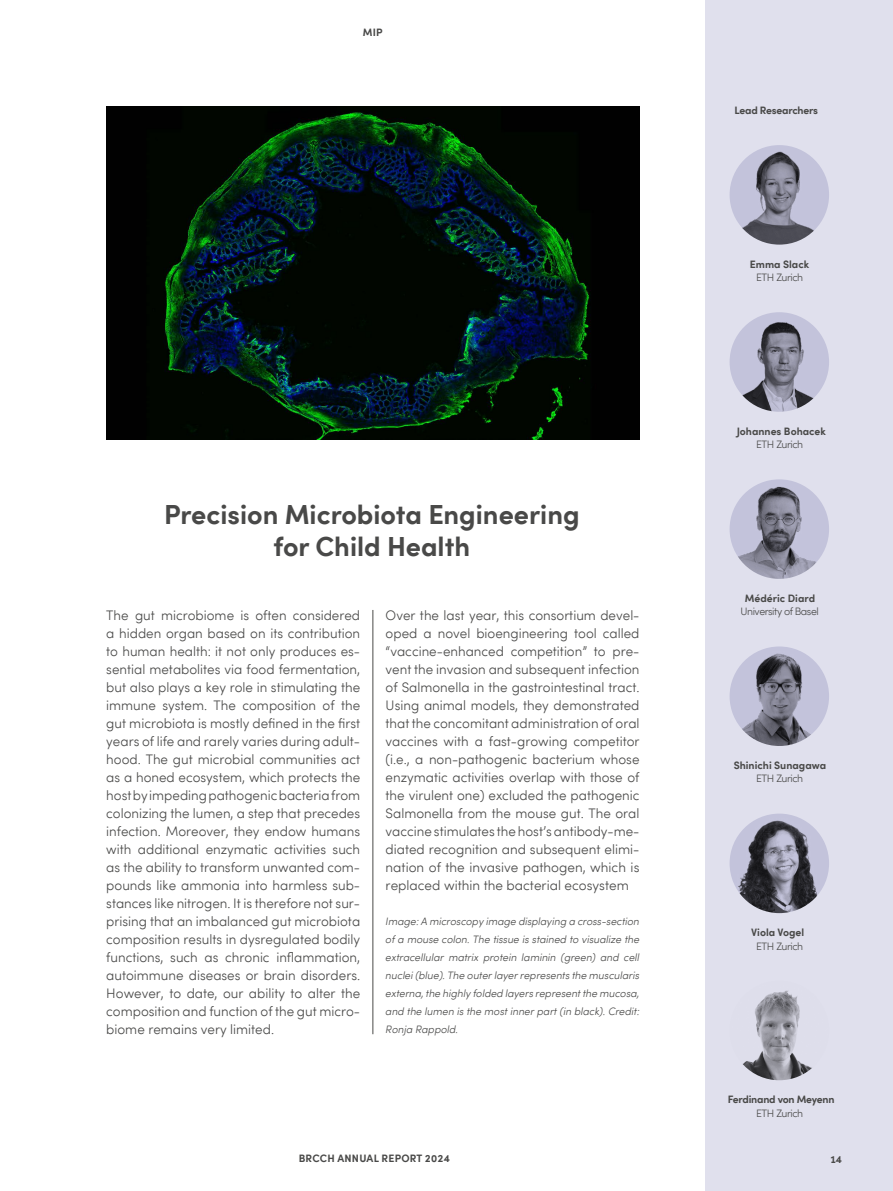
<style>
.page{position:relative;width:893px;height:1191px;background:#fff}
.page>*{position:absolute;margin:0;border:0;box-sizing:border-box;transform-origin:0 0}
.t1{font:700 27px/31.5px "Sofia Pro";color:#494948;text-align:center}
.t2{font:300 13.5px/18px "Sofia Pro";color:#494948;text-align:justify}
.t3{font:italic 300 10.5px/18px "Sofia Pro";color:#494948;text-align:justify}
.t4{font:700 10.5px "Sofia Pro";color:#494948}
.t5{font:300 10.5px "Sofia Pro";letter-spacing:-.04em;color:#494948}
.t6{font:700 10.5px "Sofia Pro";letter-spacing:-.02em;color:#494948}
.t7{font:700 10.5px "Sofia Pro";letter-spacing:.02em;color:#494948}
</style>
<div class="page">
<div style="left:706px;top:0;width:187px;height:1191px;background:#e0e0ed"></div>
<img style="left:730px;top:145px;width:99px;height:100px">
<img style="left:106px;top:107px;width:533px;height:332px">
<img style="left:742px;top:990px;width:70px;height:90px">
<img style="left:730px;top:813px;width:99px;height:100px">
<img style="left:730px;top:646px;width:99px;height:100px">
<img style="left:730px;top:479px;width:99px;height:100px">
<img style="left:730px;top:312px;width:99px;height:100px">
<hr style="left:373px;top:610px;width:1px;height:424px;background:#494948">
<p class="t4" style="left:363px;top:24px;width:21px">MIP</p>
<h1 class="t1" style="left:164px;top:497px;width:417px">Precision Microbiota Engineering for Child Health</h1>
<p class="t2" style="left:106px;top:605px;width:255px">The gut microbiome is often considered a hidden organ based on its contribution to human health: it not only produces es&shy;sential metabolites via food fermentation, but also plays a key role in stimulating the immune system. The composition of the gut microbiota is mostly defined in the first years of life and rarely varies during adult&shy;hood. The gut microbial communities act as a honed ecosystem, which protects the host by impeding pathogenic bacteria from colonizing the lumen, a step that precedes infection. Moreover, they endow humans with additional enzymatic activities such as the ability to transform unwanted com&shy;pounds like ammonia into harmless sub&shy;stances like nitrogen. It is therefore not sur&shy;prising that an imbalanced gut microbiota composition results in dysregulated bodily functions, such as chronic inflammation, autoimmune diseases or brain disorders.<br>However, to date, our ability to alter the composition and function of the gut micro&shy;biome remains very limited.</p>
<p class="t2" style="left:386px;top:605px;width:255px">Over the last year, this consortium devel&shy;oped a novel bioengineering tool called “vaccine-enhanced competition” to pre&shy;vent the invasion and subsequent infection of Salmonella in the gastrointestinal tract.<br>Using animal models, they demonstrated that the concomitant administration of oral vaccines with a fast-growing competitor (i.e., a non-pathogenic bacterium whose enzymatic activities overlap with those of the virulent one) excluded the pathogenic Salmonella from the mouse gut. The oral vaccine stimulates the host’s antibody-me&shy;diated recognition and subsequent elimi&shy;nation of the invasive pathogen, which is replaced within the bacterial ecosystem</p>
<p class="t3" style="left:386px;top:911px;width:255px">Image: A microscopy image displaying a cross-section of a mouse colon. The tissue is stained to visualize the extracellular matrix protein laminin (green) and cell nuclei (blue). The outer layer represents the muscularis externa, the highly folded layers represent the mucosa, and the lumen is the most inner part (in black). Credit:<br>Ronja Rappold.</p>
<p class="t6" style="left:734px;top:102px;width:85px">Lead Researchers</p>
<p class="t4" style="left:750px;top:256px;width:61px">Emma Slack</p>
<p class="t5" style="left:756px;top:270px;width:49px">ETH Zurich</p>
<p class="t4" style="left:737px;top:423px;width:91px">Johannes Bohacek</p>
<p class="t5" style="left:756px;top:437px;width:49px">ETH Zurich</p>
<p class="t4" style="left:745px;top:590px;width:72px">Médéric Diard</p>
<p class="t5" style="left:740px;top:604px;width:80px">University of Basel</p>
<p class="t4" style="left:734px;top:757px;width:94px">Shinichi Sunagawa</p>
<p class="t5" style="left:756px;top:771px;width:49px">ETH Zurich</p>
<p class="t4" style="left:751px;top:924px;width:55px">Viola Vogel</p>
<p class="t5" style="left:756px;top:938px;width:49px">ETH Zurich</p>
<p class="t6" style="left:728px;top:1091px;width:108px">Ferdinand von Meyenn</p>
<p class="t5" style="left:756px;top:1105px;width:49px">ETH Zurich</p>
<p class="t7" style="left:299px;top:1150px;width:153px">BRCCH ANNUAL REPORT 2024</p>
<p class="t4" style="left:830px;top:1151px;width:13px">14</p>
</div>
